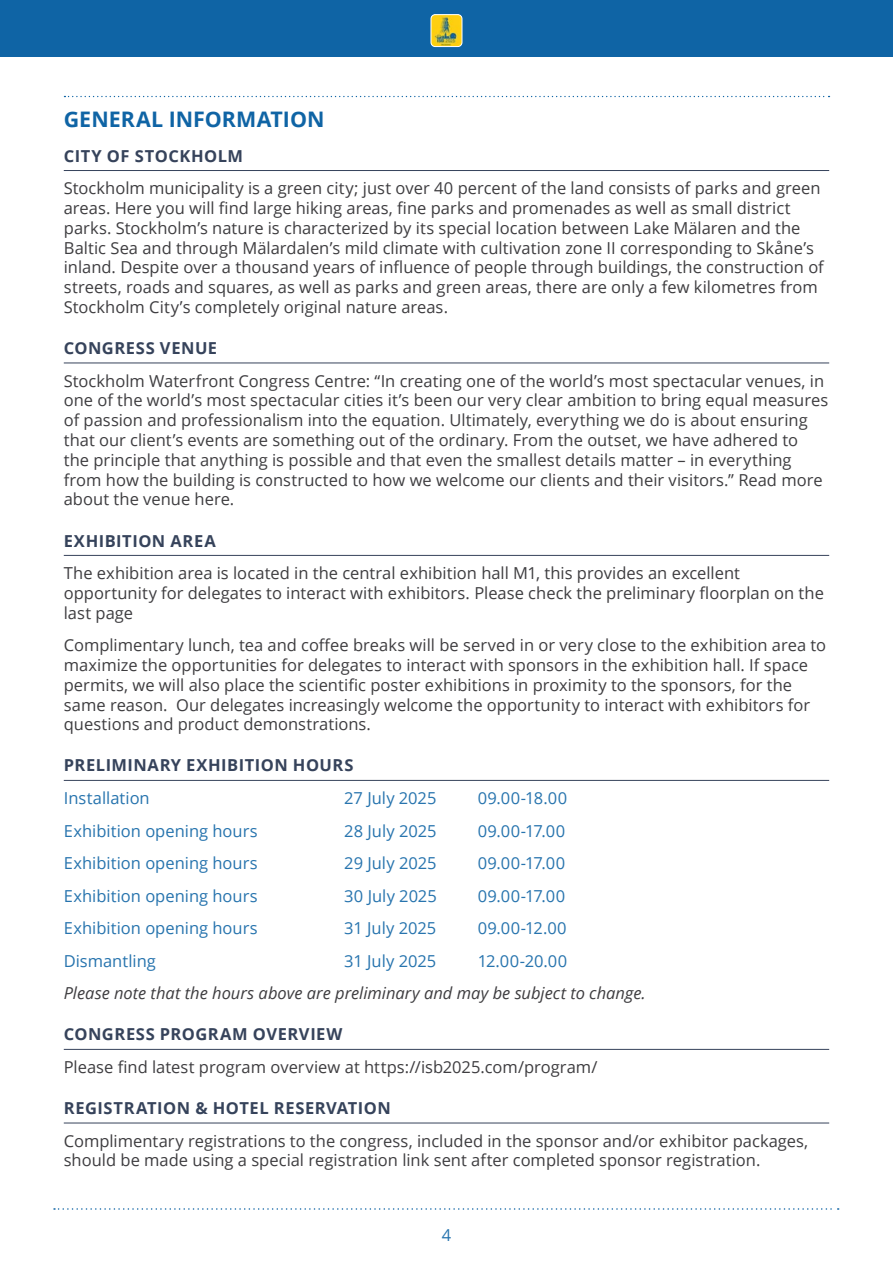
<style>
.page{position:relative;width:893px;height:1263px;background:#fff}
.page>*{position:absolute;margin:0;border:0;box-sizing:border-box;transform-origin:0 0}
.t1{font:700 21.45px "Open Sans";color:#0f64a5}
.t2{font:16.5px/19.8px "Open Sans";color:#3e3d40}
.t3{font:16.5px "Open Sans";color:#2774ae}
.t4{font:700 16.5px "Open Sans";letter-spacing:.03em;color:#36435b}
.t5{font:italic 16.5px "Open Sans";color:#3e3d40}
</style>
<div class="page">
<div style="left:0;top:0;width:893px;height:57px;background:#0f64a5"></div>
<img style="left:431px;top:15px;width:31px;height:32px">
<div style="left:431px;top:14px;width:31px;height:33px;border:1px solid #fff;border-radius:4px"></div>
<svg style="left:54px;top:1208px;width:785px;height:2px"></svg>
<svg style="left:64px;top:96px;width:765px;height:1px"></svg>
<hr style="left:64px;top:170px;width:765px;height:1px;background:#36435b">
<hr style="left:64px;top:363px;width:765px;height:1px;background:#36435b">
<hr style="left:64px;top:555px;width:765px;height:1px;background:#36435b">
<hr style="left:64px;top:780px;width:765px;height:1px;background:#36435b">
<hr style="left:64px;top:1049px;width:765px;height:1px;background:#36435b">
<hr style="left:64px;top:1122px;width:765px;height:1px;background:#36435b">
<h1 class="t1" style="left:64px;top:104px;width:262px">GENERAL INFORMATION</h1>
<p class="t4" style="left:64px;top:144px;width:181px">CITY OF STOCKHOLM</p>
<p class="t2" style="left:64px;top:178px;width:762px">Stockholm municipality is a green city; just over 40 percent of the land consists of parks and green areas. Here you will find large hiking areas, fine parks and promenades as well as small district parks. Stockholm’s nature is characterized by its special location between Lake Mälaren and the Baltic Sea and through Mälardalen’s mild climate with cultivation zone II corresponding to Skåne’s inland. Despite over a thousand years of influence of people through buildings, the construction of streets, roads and squares, as well as parks and green areas, there are only a few kilometres from Stockholm City’s completely original nature areas.</p>
<p class="t4" style="left:64px;top:336px;width:155px">CONGRESS VENUE</p>
<p class="t2" style="left:64px;top:370px;width:766px">Stockholm Waterfront Congress Centre: “In creating one of the world’s most spectacular venues, in one of the world’s most spectacular cities it’s been our very clear ambition to bring equal measures of passion and professionalism into the equation. Ultimately, everything we do is about ensuring that our client’s events are something out of the ordinary. From the outset, we have adhered to<br>the principle that anything is possible and that even the smallest details matter – in everything from how the building is constructed to how we welcome our clients and their visitors.” Read more about the venue here.</p>
<p class="t4" style="left:64px;top:529px;width:153px">EXHIBITION AREA</p>
<p class="t2" style="left:64px;top:563px;width:762px">The exhibition area is located in the central exhibition hall M1, this provides an excellent opportunity for delegates to interact with exhibitors. Please check the preliminary floorplan on the last page</p>
<p class="t2" style="left:64px;top:635px;width:764px">Complimentary lunch, tea and coffee breaks will be served in or very close to the exhibition area to maximize the opportunities for delegates to interact with sponsors in the exhibition hall. If space permits, we will also place the scientific poster exhibitions in proximity to the sponsors, for the same reason. Our delegates increasingly welcome the opportunity to interact with exhibitors for questions and product demonstrations.</p>
<p class="t4" style="left:64px;top:754px;width:291px">PRELIMINARY EXHIBITION HOURS</p>
<p class="t3" style="left:64px;top:787px;width:88px">Installation</p>
<p class="t3" style="left:344px;top:787px;width:94px">27 July 2025</p>
<p class="t3" style="left:478px;top:787px;width:91px">09.00-18.00</p>
<p class="t3" style="left:64px;top:819px;width:195px">Exhibition opening hours</p>
<p class="t3" style="left:344px;top:819px;width:94px">28 July 2025</p>
<p class="t3" style="left:478px;top:819px;width:89px">09.00-17.00</p>
<p class="t3" style="left:64px;top:852px;width:195px">Exhibition opening hours</p>
<p class="t3" style="left:344px;top:852px;width:94px">29 July 2025</p>
<p class="t3" style="left:478px;top:852px;width:89px">09.00-17.00</p>
<p class="t3" style="left:64px;top:884px;width:195px">Exhibition opening hours</p>
<p class="t3" style="left:344px;top:884px;width:94px">30 July 2025</p>
<p class="t3" style="left:478px;top:884px;width:89px">09.00-17.00</p>
<p class="t3" style="left:64px;top:917px;width:195px">Exhibition opening hours</p>
<p class="t3" style="left:344px;top:917px;width:94px">31 July 2025</p>
<p class="t3" style="left:478px;top:917px;width:90px">09.00-12.00</p>
<p class="t3" style="left:64px;top:949px;width:94px">Dismantling</p>
<p class="t3" style="left:344px;top:949px;width:94px">31 July 2025</p>
<p class="t3" style="left:478px;top:949px;width:91px">12.00-20.00</p>
<p class="t5" style="left:64px;top:982px;width:583px">Please note that the hours above are preliminary and may be subject to change.</p>
<p class="t4" style="left:64px;top:1023px;width:280px">CONGRESS PROGRAM OVERVIEW</p>
<p class="t2" style="left:64px;top:1057px;width:535px">Please find latest program overview at https://isb2025.com/program/</p>
<p class="t4" style="left:64px;top:1096px;width:329px">REGISTRATION &amp; HOTEL RESERVATION</p>
<p class="t2" style="left:64px;top:1130px;width:746px">Complimentary registrations to the congress, included in the sponsor and/or exhibitor packages, should be made using a special registration link sent after completed sponsor registration.</p>
<p class="t3" style="left:442px;top:1223px;width:11px">4</p>
</div>
